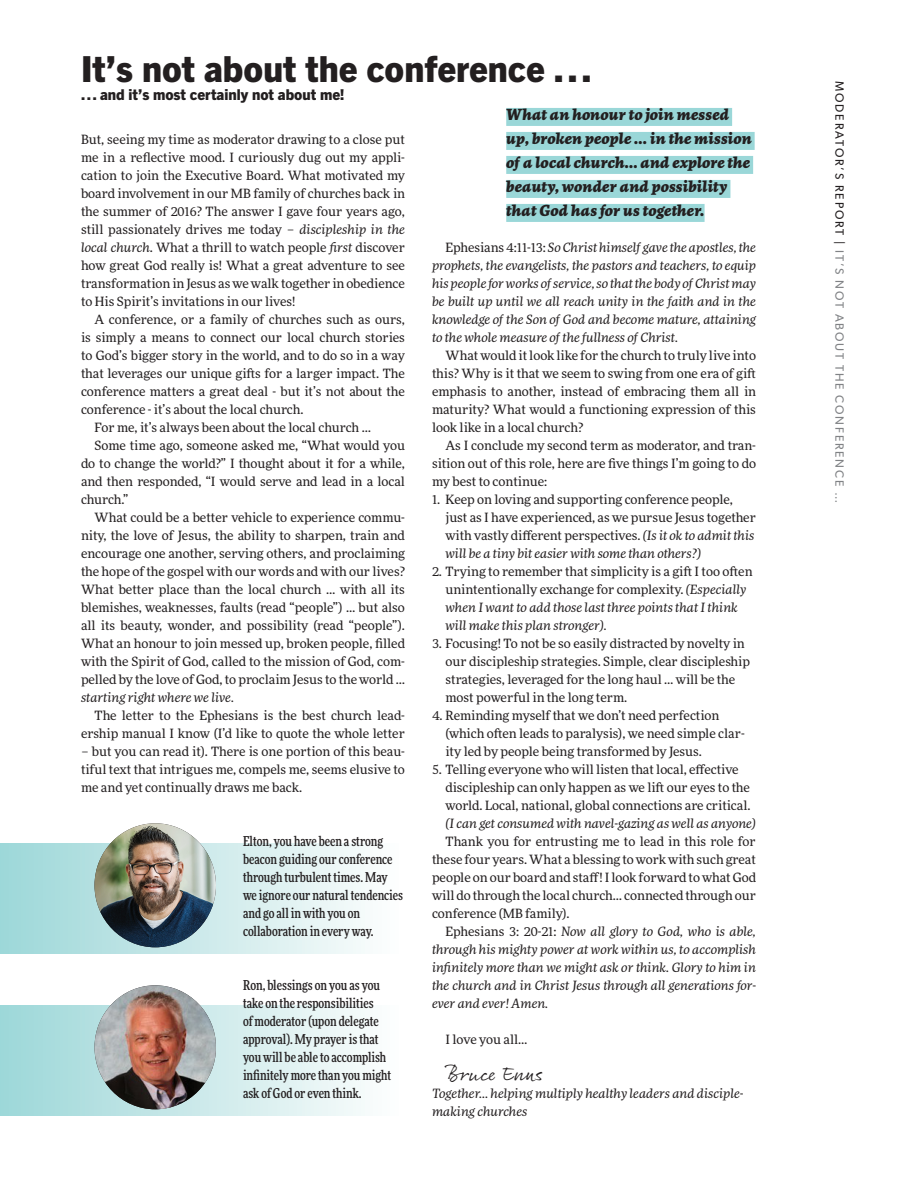
<style>
.page{position:relative;width:918px;height:1188px;background:#fff}
.page>*{position:absolute;margin:0;border:0;box-sizing:border-box;transform-origin:0 0}
.t1{font:800 36px "Trade Gothic Next LT Pro";color:#231f20}
.t2{font:21px "Rollerscript Smooth";color:#231f20}
.pq{font:italic 900 15px/24px "More Pro";color:#231f20}
.Normal_wrd_5{font:800 15px "Trade Gothic Next LT Pro";color:#231f20}
.p1_left__single_colu{font:500 condensed 13.5px/18px "More Pro";color:#231f20}
.p1{font:12.75px/18px "More Pro";color:#231f20;text-align:justify}
.p1-2{font:italic 12.75px/18px "More Pro";color:#231f20;text-align:justify}
.section_margin_info{font:12px "Gibson";letter-spacing:.155em;color:#808285}
.s1{font-style:italic}
.s2{font-style:normal}
.s3{color:#231f20}
</style>
<div class="page">
<div style="left:0;top:843px;width:418px;height:111px;background:linear-gradient(to right,#9bd5d7,#fff)"></div>
<div style="left:0;top:1005px;width:418px;height:111px;background:linear-gradient(to right,#9bd5d7,#fff)"></div>
<img style="left:94px;top:823px;width:122px;height:124px">
<img style="left:94px;top:985px;width:122px;height:124px">
<div style="left:506px;top:108px;width:226px;height:18px;background:#9ad7d8"></div>
<div style="left:506px;top:132px;width:249px;height:18px;background:#9ad7d8"></div>
<div style="left:506px;top:156px;width:247px;height:18px;background:#9ad7d8"></div>
<div style="left:506px;top:180px;width:224px;height:18px;background:#9ad7d8"></div>
<div style="left:506px;top:204px;width:199px;height:18px;background:#9ad7d8"></div>
<p class="t1" style="left:81px;top:44px;width:513px">It’s not about the conference …</p>
<p class="Normal_wrd_5" style="left:81px;top:84px;width:265px">… and it’s most certainly not about me!</p>
<p class="p1" style="left:81px;top:130px;width:326px">But, seeing my time as moderator drawing to a close put me in a reflective mood. I curiously dug out my appli&shy;cation to join the Executive Board. What motivated my board involvement in our MB family of churches back in the summer of 2016? The answer I gave four years ago, still passionately drives me today – <span class="s1">discipleship in the local church</span>. What a thrill to watch people <span class="s1">first</span> discover how great God really is! What a great adventure to see transformation in Jesus as we walk together in obedience to His Spirit’s invitations in our lives!</p>
<p class="p1" style="left:81px;top:310px;width:326px;text-indent:14px">A conference, or a family of churches such as ours, is simply a means to connect our local church stories to God’s bigger story in the world, and to do so in a way that leverages our unique gifts for a larger impact. The conference matters a great deal - but it’s not about the conference - it’s about the local church.</p>
<p class="p1" style="left:94px;top:418px;width:278px">For me, it’s always been about the local church …</p>
<p class="p1" style="left:81px;top:436px;width:326px;text-indent:14px">Some time ago, someone asked me, “What would you do to change the world?” I thought about it for a while, and then responded, “I would serve and lead in a local church.”</p>
<p class="p1" style="left:81px;top:508px;width:326px;text-indent:14px">What could be a better vehicle to experience commu&shy;nity, the love of Jesus, the ability to sharpen, train and encourage one another, serving others, and proclaiming the hope of the gospel with our words and with our lives?<br>What better place than the local church … with all its blemishes, weaknesses, faults (read “people”) … but also all its beauty, wonder, and possibility (read “people”).<br>What an honour to join messed up, broken people, filled with the Spirit of God, called to the mission of God, com&shy;pelled by the love of God, to proclaim Jesus to the world … <span class="s1">starting right where we live.</span></p>
<p class="p1" style="left:81px;top:706px;width:326px;text-align:right">The letter to the Ephesians is the best church lead&shy;ership manual I know (I’d like to quote the whole letter</p>
<p class="p1" style="left:81px;top:742px;width:326px">– but you can read it). There is one portion of this beau&shy;tiful text that intrigues me, compels me, seems elusive to me and yet continually draws me back.</p>
<p class="pq" style="left:506px;top:101px;width:247px">What an honour to join messed up, broken people … in the mission of a local church… and explore the beauty, wonder and possibility that God has for us together.</p>
<p class="p1-2" style="left:432px;top:238px;width:326px;text-indent:14px"><span class="s2">Ephesians 4:11-13:</span> So Christ himself gave the apostles, the prophets, the evangelists, the pastors and teachers, to equip his people for works of service, so that the body of Christ may be built up until we all reach unity in the faith and in the knowledge of the Son of God and become mature, attaining to the whole measure of the fullness of Christ.</p>
<p class="p1" style="left:432px;top:346px;width:326px;text-indent:14px">What would it look like for the church to truly live into this? Why is it that we seem to swing from one era of gift emphasis to another, instead of embracing them all in maturity? What would a functioning expression of this look like in a local church?</p>
<p class="p1" style="left:432px;top:436px;width:326px;text-indent:14px">As I conclude my second term as moderator, and tran&shy;sition out of this role, here are five things I’m going to do my best to continue:</p>
<p class="p1" style="left:446px;top:490px;width:312px;text-align:left;text-indent:-14px">1. Keep on loving and supporting conference people, just as I have experienced, as we pursue Jesus together with vastly different perspectives. <span class="s1">(Is it ok to admit this will be a tiny bit easier with some than others?)</span></p>
<p class="p1" style="left:446px;top:562px;width:309px;text-align:left;text-indent:-14px">2. Trying to remember that simplicity is a gift I too often unintentionally exchange for complexity. <span class="s1">(Especially when I want to add those last three points that I think will make this plan stronger).</span></p>
<p class="p1" style="left:446px;top:634px;width:306px;text-align:left;text-indent:-14px">3. Focusing! To not be so easily distracted by novelty in our discipleship strategies. Simple, clear discipleship strategies, leveraged for the long haul … will be the most powerful in the long term.</p>
<p class="p1" style="left:446px;top:706px;width:301px;text-align:left;text-indent:-14px">4. Reminding myself that we don’t need perfection (which often leads to paralysis), we need simple clar&shy;ity led by people being transformed by Jesus.</p>
<p class="p1" style="left:446px;top:760px;width:312px;text-align:left;text-indent:-14px">5. Telling everyone who will listen that local, effective discipleship can only happen as we lift our eyes to the world. Local, national, global connections are critical. <span class="s1">(I can get consumed with navel-gazing as well as anyone)</span></p>
<p class="p1" style="left:432px;top:832px;width:326px;text-indent:14px">Thank you for entrusting me to lead in this role for these four years. What a blessing to work with such great people on our board and staff! I look forward to what God will do through the local church… connected through our conference (MB family).</p>
<p class="p1-2" style="left:432px;top:922px;width:326px;text-indent:14px"><span class="s2">Ephesians 3: 20-21:</span> Now all glory to God, who is able, through his mighty power at work within us, to accomplish infinitely more than we might ask or think. Glory to him in the church and in Christ Jesus through all generations for&shy;ever and ever! Amen.</p>
<p class="p1" style="left:446px;top:1030px;width:83px">I love you all…</p>
<p class="t2" style="left:446px;top:1060px;width:99px">Bruce Enns</p>
<p class="p1-2" style="left:432px;top:1084px;width:313px">Together… helping multiply healthy leaders and disciple&shy;making churches</p>
<p class="p1_left__single_colu" style="left:243px;top:831px;width:162px">Elton, you have been a strong beacon guiding our conference through turbulent times. May we ignore our natural tendencies and go all in with you on collaboration in every way.</p>
<p class="p1_left__single_colu" style="left:243px;top:975px;width:150px">Ron, blessings on you as you take on the responsibilities<br>of moderator (upon delegate approval). My prayer is that you will be able to accomplish infinitely more than you might ask of God or even think.</p>
<p class="section_margin_info" style="left:847px;top:81px;width:424px;rotate:90deg"><span class="s3">MODERATOR’S REPORT |</span> IT’S NOT ABOUT THE CONFERENCE …</p>
</div>
